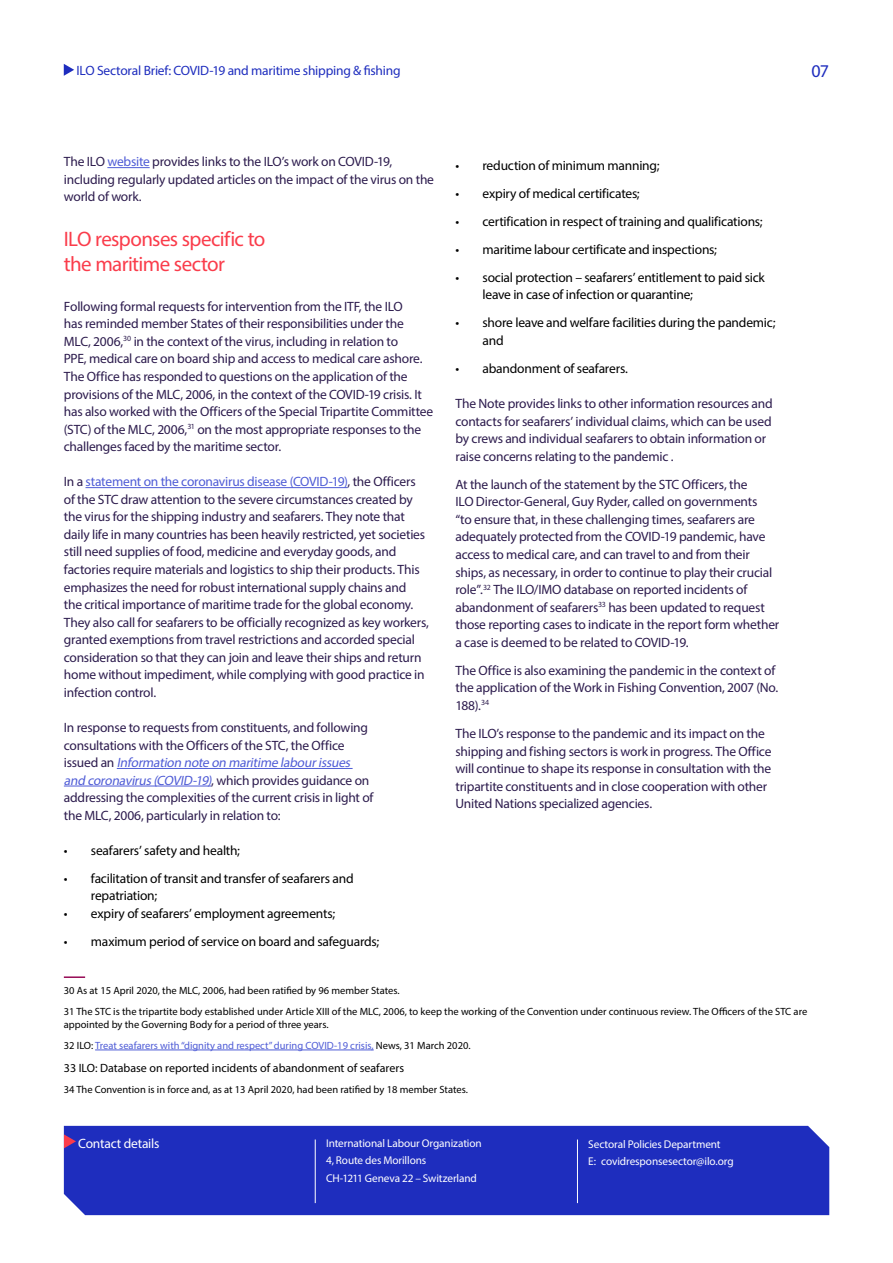
<style>
.page{position:relative;width:893px;height:1263px;background:#fff}
.page>*{position:absolute;margin:0;border:0;box-sizing:border-box;transform-origin:0 0}
.Briefing_A4_-_Sub_he{font:21px/25.5px "Myriad Pro";letter-spacing:-.03em;color:#fa3c4b}
.t1{font:18px "Myriad Pro";color:#1e2dbe}
.t2{font:13.5px/17.5px "Myriad Pro";letter-spacing:-.015em;color:#2c1b4d}
.t3{font:13.5px/17.5px "Myriad Pro";letter-spacing:-.015em;color:#000}
.Briefing_A4_-_Subhea{font:13.5px "Myriad Pro";letter-spacing:-.015em;color:#1e2dbe}
.Briefing_A4_-_Body{font:13.5px "Myriad Pro";letter-spacing:-.015em;color:#fff}
.t4{font:12px "Myriad Pro";color:#000}
.Briefing_A4_-_contac{font:11.25px/17.5px "Myriad Pro";letter-spacing:-.01em;color:#fff}
.t5{font:10.5px/12.6px "Myriad Pro";color:#000}
.t6{font:10.5px "Myriad Pro";color:#4f5cd6}
.s1{color:#4f5cd6}
.s2{font-style:italic;color:#4f5cd6}
.s3{color:#000}
</style>
<div class="page">
<svg style="left:64px;top:64px;width:10px;height:12px"></svg>
<hr style="left:107px;top:167px;width:43px;height:1px;background:#4f5cd6">
<hr style="left:86px;top:487px;width:262px;height:1px;background:#4f5cd6">
<hr style="left:117px;top:768px;width:236px;height:1px;background:#4f5cd6">
<hr style="left:64px;top:786px;width:147px;height:1px;background:#4f5cd6">
<hr style="left:64px;top:976px;width:21px;height:2px;background:#960a55">
<hr style="left:95px;top:1050px;width:279px;height:1px;background:#4f5cd6">
<div style="left:64px;top:1126px;width:765px;height:89px;background:#1e2dbe"></div>
<svg style="left:64px;top:1134px;width:12px;height:14px"></svg>
<hr style="left:577px;top:1139px;width:1px;height:64px;background:#fff">
<hr style="left:315px;top:1139px;width:1px;height:64px;background:#fff">
<p class="Briefing_A4_-_Subhea" style="left:77px;top:62px;width:326px">ILO Sectoral Brief: COVID-19 and maritime shipping &amp; fishing</p>
<h2 class="t1" style="left:811px;top:59px;width:19px">07</h2>
<p class="t2" style="left:64px;top:153px;width:372px">The ILO <span class="s1">website</span> provides links to the ILO’s work on COVID-19, including regularly updated articles on the impact of the virus on the world of work.</p>
<p class="Briefing_A4_-_Sub_he" style="left:64px;top:226px;width:203px">ILO responses specific to the maritime sector</p>
<p class="t2" style="left:64px;top:297px;width:371px">Following formal requests for intervention from the ITF, the ILO<br>has reminded member States of their responsibilities under the MLC, 2006,<sup>30</sup> in the context of the virus, including in relation to<br>PPE, medical care on board ship and access to medical care ashore.<br>The Office has responded to questions on the application of the provisions of the MLC, 2006, in the context of the COVID-19 crisis. It has also worked with the Officers of the Special Tripartite Committee (STC) of the MLC, 2006,<sup>31</sup> on the most appropriate responses to the challenges faced by the maritime sector.</p>
<p class="t2" style="left:64px;top:473px;width:367px">In a <span class="s1">statement on the coronavirus disease (COVID-19)</span>, the Officers of the STC draw attention to the severe circumstances created by the virus for the shipping industry and seafarers. They note that daily life in many countries has been heavily restricted, yet societies still need supplies of food, medicine and everyday goods, and factories require materials and logistics to ship their products. This emphasizes the need for robust international supply chains and<br>the critical importance of maritime trade for the global economy.<br>They also call for seafarers to be officially recognized as key workers, granted exemptions from travel restrictions and accorded special consideration so that they can join and leave their ships and return home without impediment, while complying with good practice in infection control.</p>
<p class="t2" style="left:64px;top:718px;width:311px">In response to requests from constituents, and following consultations with the Officers of the STC, the Office<br>i s s u e d a n <span class="s2">Information note on maritime labourissues and coronavirus(COVID-19)</span>, w h i c h p rov i d e s g u i d a n ce o n addressing the complexities of the current crisis in light of the MLC, 2006, particularly in relation to:</p>
<p class="t3" style="left:64px;top:841px;width:178px">• seafarers’ safety and health;</p>
<p class="t3" style="left:91px;top:869px;width:264px;text-indent:-27px">• facilitation of transit and transfer of seafarers and repatriation;</p>
<p class="t3" style="left:64px;top:904px;width:273px">• expiry of seafarers’ employment agreements;</p>
<p class="t3" style="left:64px;top:932px;width:317px">• maximum period of service on board and safeguards;</p>
<p class="t5" style="left:64px;top:984px;width:337px">30 As at 15 April 2020, the MLC, 2006, had been ratified by 96 member States.</p>
<p class="t5" style="left:64px;top:1005px;width:745px">31 The STC is the tripartite body established under Article XIII of the MLC, 2006, to keep the working of the Convention under continuous review. The Officers of the STC are appointed by the Governing Body for a period of three years.</p>
<p class="t6" style="left:64px;top:1039px;width:408px"><span class="s3">32 ILO:</span> Treat seafarers with “dignity and respect” during COVID-19 crisis, <span class="s3">News, 31 March 2020.</span></p>
<p class="t4" style="left:64px;top:1060px;width:342px">33 ILO: Database on reported incidents of abandonment of seafarers</p>
<p class="t5" style="left:64px;top:1083px;width:406px">34 The Convention is in force and, as at 13 April 2020, had been ratified by 18 member States.</p>
<p class="t3" style="left:455px;top:156px;width:205px">• reduction of minimum manning;</p>
<p class="t3" style="left:455px;top:184px;width:186px">• expiry of medical certificates;</p>
<p class="t3" style="left:455px;top:212px;width:309px">• certification in respect of training and qualifications;</p>
<p class="t3" style="left:455px;top:240px;width:263px">• maritime labour certificate and inspections;</p>
<p class="t3" style="left:482px;top:268px;width:284px;text-indent:-27px">• social protection – seafarers’ entitlement to paid sick leave in case of infection or quarantine;</p>
<p class="t3" style="left:482px;top:314px;width:295px;text-indent:-27px">• shore leave and welfare facilities during the pandemic; and</p>
<p class="t3" style="left:455px;top:359px;width:174px">• abandonment of seafarers.</p>
<p class="t2" style="left:455px;top:395px;width:319px">The Note provides links to other information resources and contacts for seafarers’ individual claims, which can be used by crews and individual seafarers to obtain information or raise concerns relating to the pandemic .</p>
<p class="t2" style="left:455px;top:475px;width:325px">At the launch of the statement by the STC Officers, the<br>ILO Director-General, Guy Ryder, called on governments<br>“to ensure that, in these challenging times, seafarers are adequately protected from the COVID-19 pandemic, have access to medical care, and can travel to and from their ships, as necessary, in order to continue to play their crucial role”.<sup>32</sup> The ILO/IMO database on reported incidents of abandonment of seafarers<sup>33</sup> has been updated to request those reporting cases to indicate in the report form whether a case is deemed to be related to COVID-19.</p>
<p class="t2" style="left:455px;top:661px;width:324px">The Office is also examining the pandemic in the context of the application of the Work in Fishing Convention, 2007 (No.<br>188).<sup>34</sup></p>
<p class="t2" style="left:455px;top:724px;width:317px">The ILO’s response to the pandemic and its impact on the shipping and fishing sectors is work in progress. The Office will continue to shape its response in consultation with the tripartite constituents and in close cooperation with other United Nations specialized agencies.</p>
<p class="Briefing_A4_-_Body" style="left:78px;top:1135px;width:83px">Contact details</p>
<p class="Briefing_A4_-_contac" style="left:326px;top:1134px;width:157px">International Labour Organization<br>4, Route des Morillons</p>
<p class="Briefing_A4_-_contac" style="left:326px;top:1169px;width:152px">CH-1211 Geneva 22 – Switzerland</p>
<p class="Briefing_A4_-_contac" style="left:588px;top:1135px;width:147px">Sectoral Policies Department<br>E: covidresponsesector@ilo.org</p>
</div>
